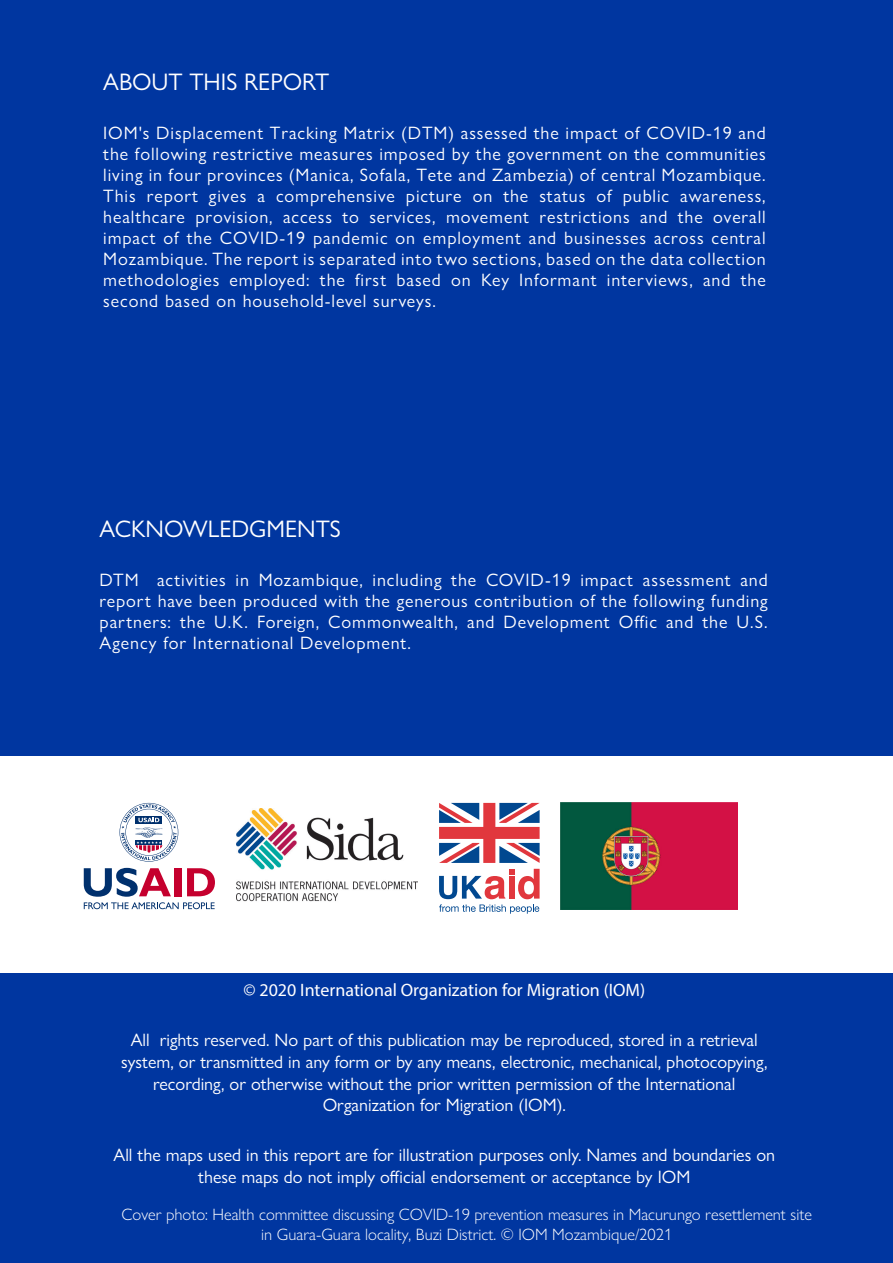
<style>
.page{position:relative;width:893px;height:1263px;background:#0036a0}
.page>*{position:absolute;margin:0;border:0;box-sizing:border-box;transform-origin:0 0}
.t1{font:24px "Gill Sans Nova";color:#fff}
.t2{font:18px/21px "Gill Sans Nova";color:#fff;text-align:justify}
.t3{font:18px "Myriad Pro";color:#fff}
.t4{font:300 16.5px/19.8px "Gill Sans Nova";color:#fff;text-align:center}
</style>
<div class="page">
<div style="left:0;top:756px;width:893px;height:216px;background:#fff"></div>
<svg style="left:84px;top:868px;width:131px;height:41px"></svg>
<svg style="left:120px;top:803px;width:58px;height:59px"></svg>
<img style="left:236px;top:809px;width:182px;height:93px">
<svg style="left:439px;top:803px;width:101px;height:60px"></svg>
<svg style="left:439px;top:869px;width:101px;height:45px"></svg>
<img style="left:561px;top:803px;width:177px;height:106px">
<p class="t1" style="left:103px;top:67px;width:227px">ABOUT THIS REPORT</p>
<p class="t2" style="left:103px;top:122px;width:664px">IOM's Displacement Tracking Matrix (DTM) assessed the impact of COVID-19 and the following restrictive measures imposed by the government on the communities living in four provinces (Manica, Sofala, Tete and Zambezia) of central Mozambique.<br>This report gives a comprehensive picture on the status of public awareness, healthcare provision, access to services, movement restrictions and the overall impact of the COVID-19 pandemic on employment and businesses across central Mozambique. The report is separated into two sections, based on the data collection methodologies employed: the first based on Key Informant interviews, and the second based on household-level surveys.</p>
<p class="t1" style="left:100px;top:514px;width:243px">ACKNOWLEDGMENTS</p>
<p class="t2" style="left:100px;top:569px;width:670px">DTM activities in Mozambique, including the COVID-19 impact assessment and report have been produced with the generous contribution of the following funding partners: the U.K. Foreign, Commonwealth, and Development Offic and the U.S.<br>Agency for International Development.</p>
<p class="t3" style="left:243px;top:979px;width:403px">© 2020 International Organization for Migration (IOM)</p>
<p class="t2" style="left:121px;top:1029px;width:648px;line-height:21.6px;text-align:center">All rights reserved. No part of this publication may be reproduced, stored in a retrieval system, or transmitted in any form or by any means, electronic, mechanical, photocopying, recording, or otherwise without the prior written permission of the International Organization for Migration (IOM).</p>
<p class="t2" style="left:114px;top:1144px;width:663px;line-height:21.6px;text-align:center">All the maps used in this report are for illustration purposes only. Names and boundaries on these maps do not imply official endorsement or acceptance by IOM</p>
<p class="t4" style="left:122px;top:1204px;width:692px">Cover photo: Health committee discussing COVID-19 prevention measures in Macurungo resettlement site in Guara-Guara locality, Buzi District. © IOM Mozambique/2021</p>
</div>
